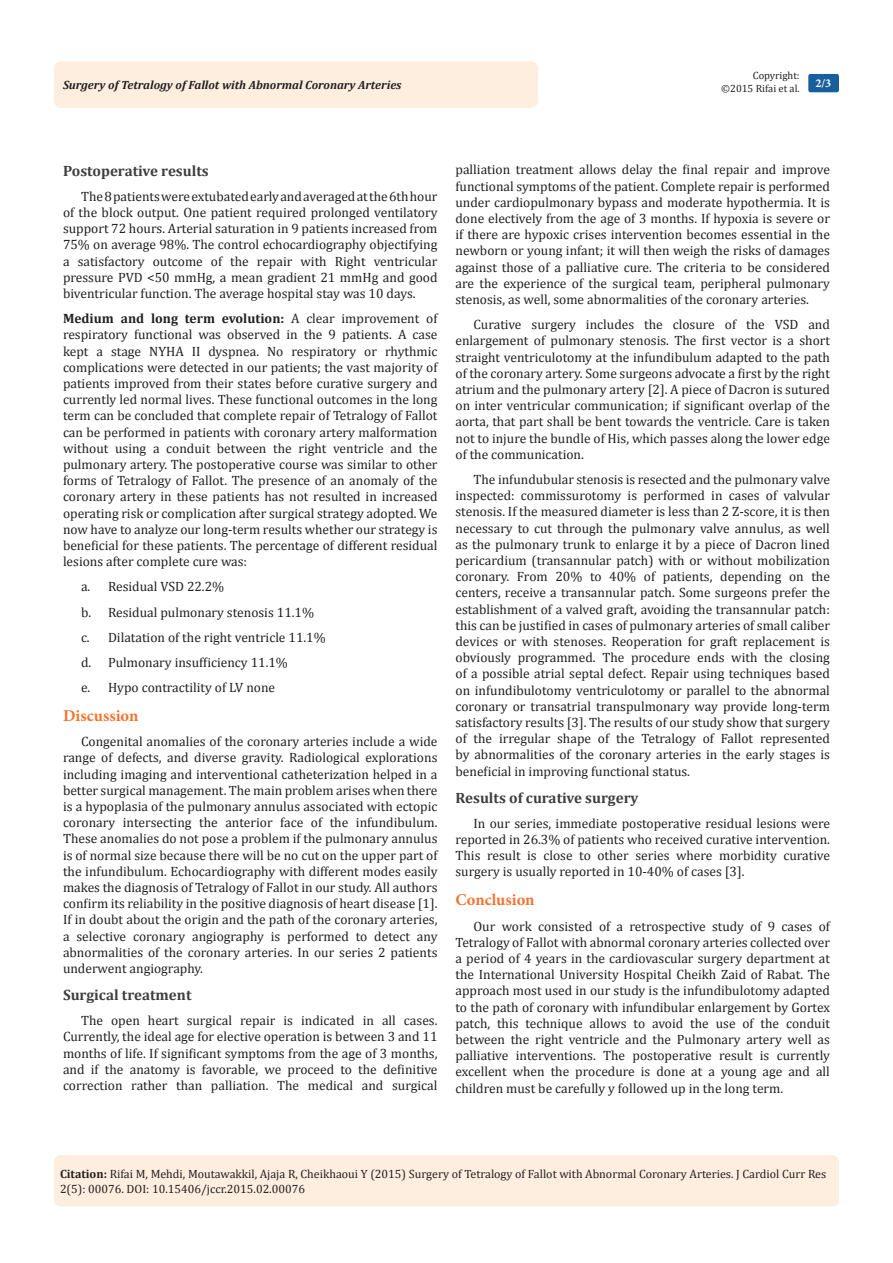
<style>
.page{position:relative;width:893px;height:1263px;background:#fff}
.page>*{position:absolute;margin:0;border:0;box-sizing:border-box;transform-origin:0 0}
.t1{font:700 16.5px "Minion Pro";color:#f37331}
.t2{font:700 15px "Cambria";color:#3e3e3f}
.t3{font:13.5px/16.2px "Cambria";color:#231f20;text-align:justify}
.Citation{font:12px/14.4px "Cambria";color:#231f20}
.t4{font:italic 700 12px "Cambria";color:#231f20}
.t5{font:700 12px "Minion Pro";color:#fff}
.t6{font:10.5px "Cambria";color:#231f20}
.s1{font-weight:700}
</style>
<div class="page">
<div style="left:54px;top:61px;width:484px;height:47px;background:#feeee0;border-radius:8px"></div>
<div style="left:808px;top:74px;width:31px;height:18px;background:#18609d;border-radius:2px"></div>
<div style="left:54px;top:1155px;width:785px;height:51px;background:#feeee0;border-radius:7px"></div>
<p class="t6" style="left:753px;top:69px;width:48px">Copyright:</p>
<p class="t6" style="left:721px;top:82px;width:80px">©2015 Rifai et al.</p>
<p class="t4" style="left:63px;top:77px;width:340px">Surgery of Tetralogy of Fallot with Abnormal Coronary Arteries</p>
<p class="t5" style="left:815px;top:75px;width:17px">2/3</p>
<p class="t2" style="left:63px;top:160px;width:147px">Postoperative results</p>
<p class="t3" style="left:63px;top:188px;width:376px;text-indent:18px">The 8 patients were extubated early and averaged at the 6th hour of the block output. One patient required prolonged ventilatory support 72 hours. Arterial saturation in 9 patients increased from 75% on average 98%. The control echocardiography objectifying a satisfactory outcome of the repair with Right ventricular pressure PVD &lt;50 mmHg, a mean gradient 21 mmHg and good biventricular function. The average hospital stay was 10 days.</p>
<p class="t3" style="left:63px;top:310px;width:376px"><span class="s1">Medium and long term evolution:</span> A clear improvement of respiratory functional was observed in the 9 patients. A case kept a stage NYHA II dyspnea. No respiratory or rhythmic complications were detected in our patients; the vast majority of patients improved from their states before curative surgery and currently led normal lives. These functional outcomes in the long term can be concluded that complete repair of Tetralogy of Fallot can be performed in patients with coronary artery malformation without using a conduit between the right ventricle and the pulmonary artery. The postoperative course was similar to other forms of Tetralogy of Fallot. The presence of an anomaly of the coronary artery in these patients has not resulted in increased operating risk or complication after surgical strategy adopted. We now have to analyze our long-term results whether our strategy is beneficial for these patients. The percentage of different residual lesions after complete cure was:</p>
<p class="t3" style="left:81px;top:579px;width:145px">a. Residual VSD 22.2%</p>
<p class="t3" style="left:81px;top:604px;width:235px">b. Residual pulmonary stenosis 11.1%</p>
<p class="t3" style="left:81px;top:629px;width:246px">c. Dilatation of the right ventricle 11.1%</p>
<p class="t3" style="left:81px;top:654px;width:208px">d. Pulmonary insufficiency 11.1%</p>
<p class="t3" style="left:81px;top:679px;width:196px">e. Hypo contractility of LV none</p>
<p class="t1" style="left:63px;top:704px;width:77px">Discussion</p>
<p class="t3" style="left:63px;top:733px;width:376px;text-indent:18px">Congenital anomalies of the coronary arteries include a wide range of defects, and diverse gravity. Radiological explorations including imaging and interventional catheterization helped in a better surgical management. The main problem arises when there is a hypoplasia of the pulmonary annulus associated with ectopic coronary intersecting the anterior face of the infundibulum.<br>These anomalies do not pose a problem if the pulmonary annulus is of normal size because there will be no cut on the upper part of the infundibulum. Echocardiography with different modes easily makes the diagnosis of Tetralogy of Fallot in our study. All authors confirm its reliability in the positive diagnosis of heart disease [1].<br>If in doubt about the origin and the path of the coronary arteries, a selective coronary angiography is performed to detect any abnormalities of the coronary arteries. In our series 2 patients underwent angiography.</p>
<p class="t2" style="left:63px;top:984px;width:130px">Surgical treatment</p>
<p class="t3" style="left:63px;top:1012px;width:376px;text-indent:18px">The open heart surgical repair is indicated in all cases.<br>Currently, the ideal age for elective operation is between 3 and 11 months of life. If significant symptoms from the age of 3 months, and if the anatomy is favorable, we proceed to the definitive correction rather than palliation. The medical and surgical</p>
<p class="t3" style="left:455px;top:162px;width:376px">palliation treatment allows delay the final repair and improve functional symptoms of the patient. Complete repair is performed under cardiopulmonary bypass and moderate hypothermia. It is done electively from the age of 3 months. If hypoxia is severe or if there are hypoxic crises intervention becomes essential in the newborn or young infant; it will then weigh the risks of damages against those of a palliative cure. The criteria to be considered are the experience of the surgical team, peripheral pulmonary stenosis, as well, some abnormalities of the coronary arteries.</p>
<p class="t3" style="left:455px;top:316px;width:376px;text-indent:18px">Curative surgery includes the closure of the VSD and enlargement of pulmonary stenosis. The first vector is a short straight ventriculotomy at the infundibulum adapted to the path of the coronary artery. Some surgeons advocate a first by the right atrium and the pulmonary artery [2]. A piece of Dacron is sutured on inter ventricular communication; if significant overlap of the aorta, that part shall be bent towards the ventricle. Care is taken not to injure the bundle of His, which passes along the lower edge of the communication.</p>
<p class="t3" style="left:455px;top:471px;width:376px;text-indent:18px">The infundubular stenosis is resected and the pulmonary valve inspected: commissurotomy is performed in cases of valvular stenosis. If the measured diameter is less than 2 Z-score, it is then necessary to cut through the pulmonary valve annulus, as well as the pulmonary trunk to enlarge it by a piece of Dacron lined pericardium (transannular patch) with or without mobilization coronary. From 20% to 40% of patients, depending on the centers, receive a transannular patch. Some surgeons prefer the establishment of a valved graft, avoiding the transannular patch: this can be justified in cases of pulmonary arteries of small caliber devices or with stenoses. Reoperation for graft replacement is obviously programmed. The procedure ends with the closing of a possible atrial septal defect. Repair using techniques based on infundibulotomy ventriculotomy or parallel to the abnormal coronary or transatrial transpulmonary way provide long-term satisfactory results [3]. The results of our study show that surgery of the irregular shape of the Tetralogy of Fallot represented by abnormalities of the coronary arteries in the early stages is beneficial in improving functional status.</p>
<p class="t2" style="left:455px;top:787px;width:185px">Results of curative surgery</p>
<p class="t3" style="left:455px;top:815px;width:376px;text-indent:18px">In our series, immediate postoperative residual lesions were reported in 26.3% of patients who received curative intervention.<br>This result is close to other series where morbidity curative surgery is usually reported in 10-40% of cases [3].</p>
<p class="t1" style="left:455px;top:888px;width:81px">Conclusion</p>
<p class="t3" style="left:455px;top:918px;width:376px;text-indent:18px">Our work consisted of a retrospective study of 9 cases of Tetralogy of Fallot with abnormal coronary arteries collected over a period of 4 years in the cardiovascular surgery department at the International University Hospital Cheikh Zaid of Rabat. The approach most used in our study is the infundibulotomy adapted to the path of coronary with infundibular enlargement by Gortex patch, this technique allows to avoid the use of the conduit between the right ventricle and the Pulmonary artery well as palliative interventions. The postoperative result is currently excellent when the procedure is done at a young age and all children must be carefully y followed up in the long term.</p>
<p class="Citation" style="left:60px;top:1167px;width:768px"><span class="s1">Citation:</span> Rifai M, Mehdi, Moutawakkil, Ajaja R, Cheikhaoui Y (2015) Surgery of Tetralogy of Fallot with Abnormal Coronary Arteries. J Cardiol Curr Res<br>2(5): 00076. DOI: 10.15406/jccr.2015.02.00076</p>
</div>
